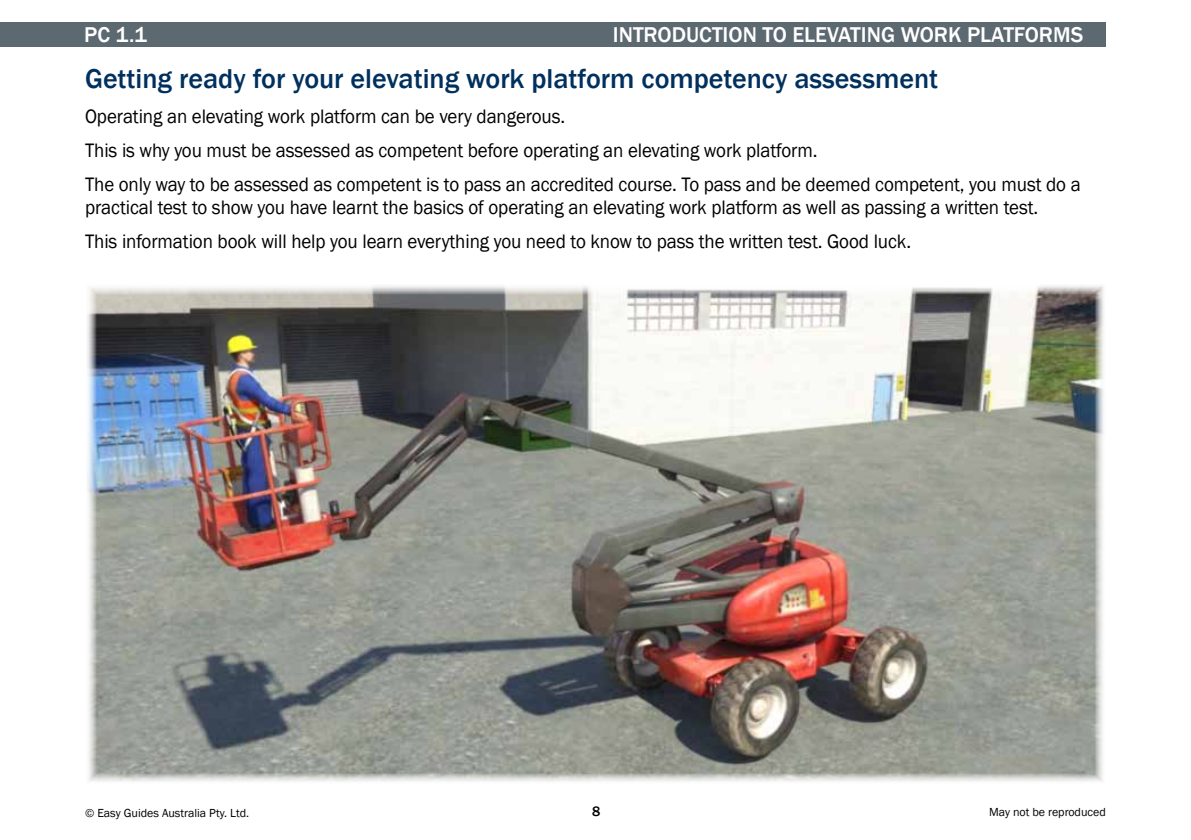
<style>
.page{position:relative;width:1191px;height:840px;background:#fff}
.page>*{position:absolute;margin:0;border:0;box-sizing:border-box;transform-origin:0 0}
.t1{font:500 28px "Franklin Gothic";color:#00305e}
.t2{font:500 22px "Franklin Gothic";color:#fff}
.t3{font:20px/34.2px "Franklin Gothic";letter-spacing:-.005em;color:#000;scale:.95 1}
.t4{font:500 14px "Franklin Gothic";color:#000}
.t5{font:12px "Franklin Gothic";color:#000}
</style>
<div class="page">
<div style="left:0;top:23px;width:1106px;height:24px;background:#5d6970"></div>
<img style="left:87px;top:285px;width:1017px;height:497px">
<p class="t2" style="left:84px;top:21px;width:64px">PC 1.1</p>
<p class="t2" style="left:613px;top:21px;width:472px">INTRODUCTION TO ELEVATING WORK PLATFORMS</p>
<h1 class="t1" style="left:85px;top:61px;width:854px">Getting ready for your elevating work platform competency assessment</h1>
<p class="t3" style="left:85px;top:99px;width:1049px">Operating an elevating work platform can be very dangerous.<br>This is why you must be assessed as competent before operating an elevating work platform.<br>The only way to be assessed as competent is to pass an accredited course. To pass and be deemed competent, you must do a</p>
<p class="t3" style="left:85px;top:190px;width:1004px">practical test to show you have learnt the basics of operating an elevating work platform as well as passing a written test.<br>This information book will help you learn everything you need to know to pass the written test. Good luck.</p>
<p class="t5" style="left:85px;top:805px;width:166px">© Easy Guides Australia Pty. Ltd.</p>
<p class="t4" style="left:592px;top:802px;width:10px">8</p>
<p class="t5" style="left:989px;top:804px;width:118px">May not be reproduced</p>
</div>
